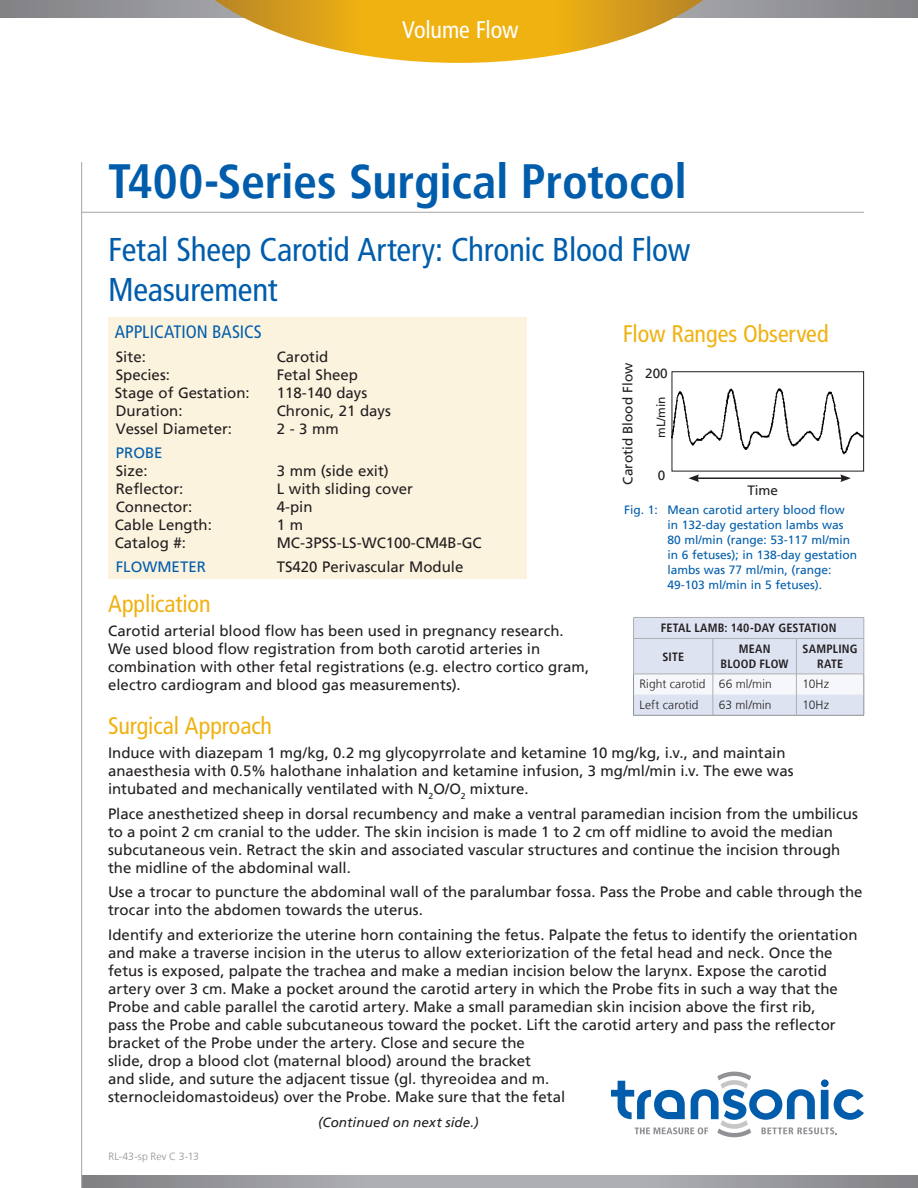
<style>
.page{position:relative;width:918px;height:1188px;background:#fff}
.page>*{position:absolute;margin:0;border:0;box-sizing:border-box;transform-origin:0 0}
.Heading{font:700 condensed 48px "Frutiger LT";letter-spacing:-.01em;color:#015dab}
.Heading-2{font:condensed 33px/39.6px "Frutiger LT";letter-spacing:-.005em;color:#015dab}
.Subheading_Gray{font:condensed 24px "Frutiger LT";letter-spacing:-.005em;color:#efb211}
.Oval_Text{font:condensed 24px "Frutiger LT";letter-spacing:-.01em;color:#fff}
.Subheading_Blue{font:condensed 18px "Frutiger LT";color:#015dab}
.Body_Copy{font:15px/18px "Frutiger LT";color:#231f20}
.body_text{font:15px "Frutiger LT";color:#231f20}
.body_text-2{font:15px "Frutiger LT";color:#015dab}
.t1{font:13.5px "Frutiger LT";color:#231f20}
.Captions_Orange{font:italic 13.5px "Frutiger LT";letter-spacing:.005em;color:#231f20}
.t2{font:12px/15px "Frutiger LT";color:#015dab}
.Table_Heading{font:700 condensed 12px/14.4px "Frutiger LT";letter-spacing:.015em;color:#231f20;text-align:center}
.Cell_Style{font:300 12px "Frutiger LT";letter-spacing:.005em;color:#231f20}
.t3{font:12px "Frutiger LT";color:#231f20}
.Document_Info{font:300 10.5px "Frutiger LT";color:#919295}
</style>
<div class="page">
<svg style="left:82px;top:1175px;width:836px;height:13px;background:#9e9fa3"></svg>
<hr style="left:81px;top:162px;width:1px;height:1026px;background:#aeafb3">
<hr style="left:81px;top:212px;width:783px;height:1px;background:#aeafb3">
<svg style="left:611px;top:1072px;width:253px;height:65px"></svg>
<svg style="left:0;top:0;width:918px;height:17px;background:#919195"></svg>
<svg style="left:215px;top:0;width:488px;height:63px"></svg>
<div style="left:108px;top:317px;width:418px;height:262px;background:#fcf3df"></div>
<img style="left:674px;top:388px;width:188px;height:67px">
<div style="left:672px;top:371px;width:192px;height:100px;border:1px solid #231f20"></div>
<hr style="left:697px;top:477px;width:146px;height:2px;background:#231f20">
<svg style="left:688px;top:474px;width:11px;height:8px"></svg>
<svg style="left:840px;top:474px;width:11px;height:8px"></svg>
<svg style="left:633px;top:617px;width:232px;height:98px"></svg>
<hr style="left:633px;top:715px;width:80px;height:1px;background:#919295">
<hr style="left:713px;top:715px;width:83px;height:1px;background:#919295">
<hr style="left:796px;top:715px;width:68px;height:1px;background:#919295">
<p class="Oval_Text" style="left:402px;top:16px;width:118px">Volume Flow</p>
<p class="Heading" style="left:108px;top:153px;width:581px">T400-Series Surgical Protocol</p>
<p class="Heading-2" style="left:108px;top:230px;width:584px">Fetal Sheep Carotid Artery: Chronic Blood Flow<br>Measurement</p>
<p class="Subheading_Blue" style="left:115px;top:321px;width:149px">APPLICATION BASICS</p>
<p class="body_text" style="left:116px;top:348px;width:32px">Site:</p>
<p class="body_text" style="left:277px;top:348px;width:53px">Carotid</p>
<p class="body_text" style="left:116px;top:366px;width:56px">Species:</p>
<p class="body_text" style="left:277px;top:366px;width:83px">Fetal Sheep</p>
<p class="body_text" style="left:115px;top:384px;width:137px">Stage of Gestation:</p>
<p class="body_text" style="left:277px;top:384px;width:92px">118-140 days</p>
<p class="body_text" style="left:116px;top:402px;width:68px">Duration:</p>
<p class="body_text" style="left:277px;top:402px;width:116px">Chronic, 21 days</p>
<p class="body_text" style="left:116px;top:420px;width:118px">Vessel Diameter:</p>
<p class="body_text" style="left:277px;top:420px;width:64px">2 - 3 mm</p>
<p class="body_text-2" style="left:116px;top:444px;width:48px">PROBE</p>
<p class="body_text" style="left:116px;top:462px;width:33px">Size:</p>
<p class="body_text" style="left:277px;top:462px;width:114px">3 mm (side exit)</p>
<p class="body_text" style="left:116px;top:480px;width:69px">Reflector:</p>
<p class="body_text" style="left:277px;top:480px;width:138px">L with sliding cover</p>
<p class="body_text" style="left:116px;top:498px;width:78px">Connector:</p>
<p class="body_text" style="left:277px;top:498px;width:37px">4-pin</p>
<p class="body_text" style="left:115px;top:516px;width:99px">Cable Length:</p>
<p class="body_text" style="left:277px;top:516px;width:28px">1 m</p>
<p class="body_text" style="left:115px;top:534px;width:73px">Catalog #:</p>
<p class="body_text" style="left:277px;top:534px;width:206px">MC-3PSS-LS-WC100-CM4B-GC</p>
<p class="body_text-2" style="left:116px;top:558px;width:92px">FLOWMETER</p>
<p class="body_text" style="left:277px;top:558px;width:188px">TS420 Perivascular Module</p>
<p class="Subheading_Gray" style="left:108px;top:590px;width:104px">Application</p>
<p class="Body_Copy" style="left:108px;top:622px;width:483px">Carotid arterial blood flow has been used in pregnancy research.<br>We used blood flow registration from both carotid arteries in combination with other fetal registrations (e.g. electro cortico gram, electro cardiogram and blood gas measurements).</p>
<p class="Subheading_Gray" style="left:623px;top:319px;width:207px">Flow Ranges Observed</p>
<p class="t1" style="left:645px;top:365px;width:24px">200</p>
<p class="t1" style="left:620px;top:484px;width:123px;rotate:-90deg">Carotid Blood Flow</p>
<p class="t3" style="left:654px;top:438px;width:43px;rotate:-90deg">mL/min</p>
<p class="t1" style="left:658px;top:468px;width:9px">0</p>
<p class="t1" style="left:747px;top:482px;width:32px">Time</p>
<p class="t2" style="left:667px;top:502px;width:191px;text-indent:-43px">Fig. 1: Mean carotid artery blood flow in 132-day gestation lambs was<br>80 ml/min (range: 53-117 ml/min in 6 fetuses); in 138-day gestation lambs was 77 ml/min, (range:<br>49-103 ml/min in 5 fetuses).</p>
<p class="Table_Heading" style="left:661px;top:621px;width:177px">FETAL LAMB: 140-DAY GESTATION</p>
<p class="Table_Heading" style="left:662px;top:649px;width:23px">SITE</p>
<p class="Table_Heading" style="left:721px;top:642px;width:70px">MEAN<br>BLOOD FLOW</p>
<p class="Table_Heading" style="left:803px;top:642px;width:57px">SAMPLING<br>RATE</p>
<p class="Cell_Style" style="left:640px;top:677px;width:68px">Right carotid</p>
<p class="Cell_Style" style="left:719px;top:677px;width:54px">66 ml/min</p>
<p class="Cell_Style" style="left:802px;top:677px;width:28px">10Hz</p>
<p class="Cell_Style" style="left:640px;top:698px;width:61px">Left carotid</p>
<p class="Cell_Style" style="left:719px;top:698px;width:54px">63 ml/min</p>
<p class="Cell_Style" style="left:802px;top:698px;width:28px">10Hz</p>
<p class="Subheading_Gray" style="left:108px;top:711px;width:166px">Surgical Approach</p>
<p class="Body_Copy" style="left:108px;top:744px;width:687px">Induce with diazepam 1 mg/kg, 0.2 mg glycopyrrolate and ketamine 10 mg/kg, i.v., and maintain anaesthesia with 0.5% halothane inhalation and ketamine infusion, 3 mg/ml/min i.v. The ewe was intubated and mechanically ventilated with N<sub>2</sub>O/O<sub>2</sub> mixture.</p>
<p class="Body_Copy" style="left:108px;top:805px;width:751px">Place anesthetized sheep in dorsal recumbency and make a ventral paramedian incision from the umbilicus to a point 2 cm cranial to the udder. The skin incision is made 1 to 2 cm off midline to avoid the median subcutaneous vein. Retract the skin and associated vascular structures and continue the incision through the midline of the abdominal wall.</p>
<p class="Body_Copy" style="left:108px;top:883px;width:756px">Use a trocar to puncture the abdominal wall of the paralumbar fossa. Pass the Probe and cable through the trocar into the abdomen towards the uterus.</p>
<p class="Body_Copy" style="left:108px;top:926px;width:751px">Identify and exteriorize the uterine horn containing the fetus. Palpate the fetus to identify the orientation and make a traverse incision in the uterus to allow exteriorization of the fetal head and neck. Once the fetus is exposed, palpate the trachea and make a median incision below the larynx. Expose the carotid artery over 3 cm. Make a pocket around the carotid artery in which the Probe fits in such a way that the Probe and cable parallel the carotid artery. Make a small paramedian skin incision above the first rib,<br>pass the Probe and cable subcutaneous toward the pocket. Lift the carotid artery and pass the reflector bracket of the Probe under the artery. Close and secure the<br>slide, drop a blood clot (maternal blood) around the bracket<br>and slide, and suture the adjacent tissue (gl. thyreoidea and m.<br>sternocleidomastoideus) over the Probe. Make sure that the fetal</p>
<p class="Document_Info" style="left:109px;top:1151px;width:92px">RL-43-sp Rev C 3-13</p>
<p class="Captions_Orange" style="left:318px;top:1114px;width:162px">(Continued on next side.)</p>
</div>
